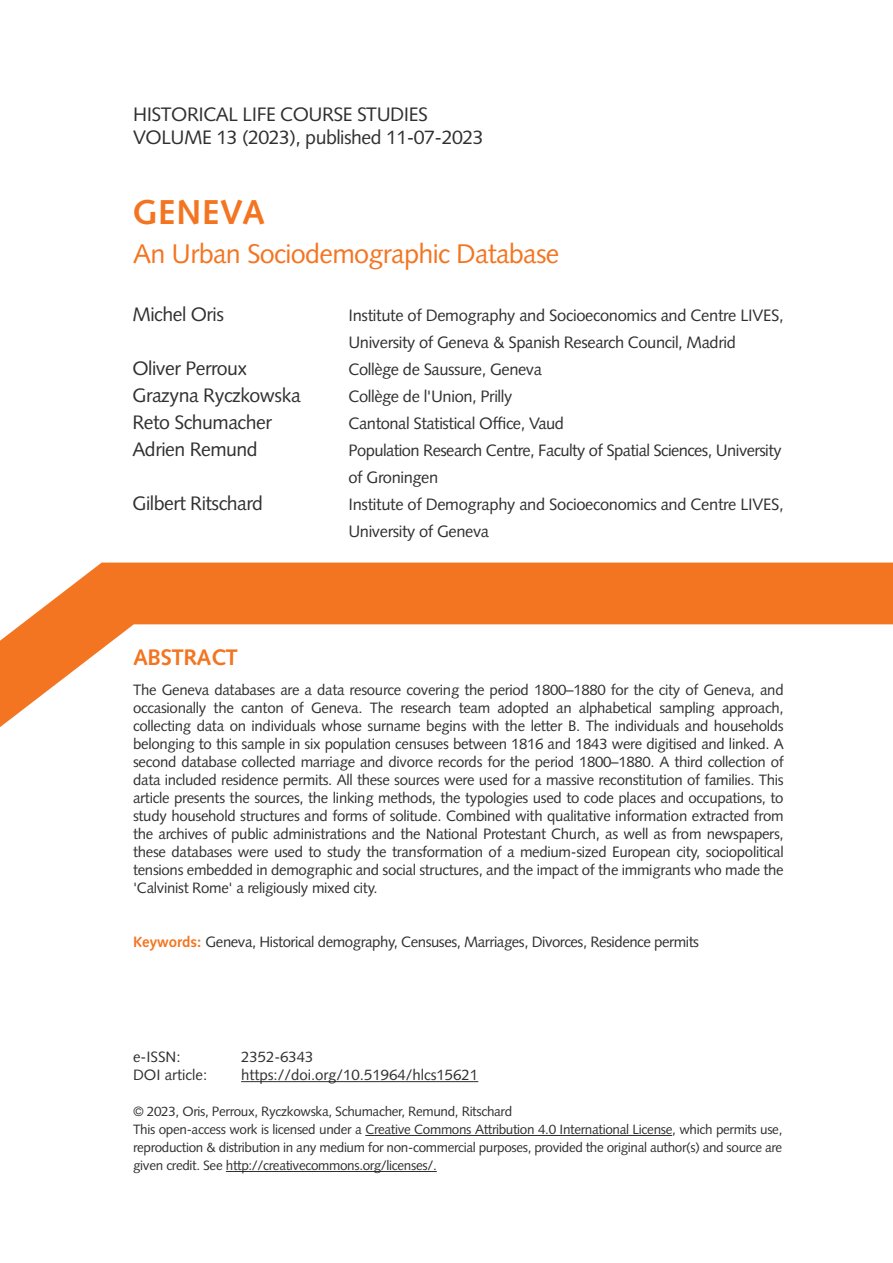
<style>
.page{position:relative;width:893px;height:1263px;background:#fff}
.page>*{position:absolute;margin:0;border:0;box-sizing:border-box;transform-origin:0 0}
.t1{font:700 34.5px "Syntax LT Std";letter-spacing:.025em;color:#f47521}
.t2{font:27px "Syntax LT Std";letter-spacing:-.025em;color:#f47521}
.t3{font:700 22.5px "Syntax LT Std";letter-spacing:-.025em;color:#f47521}
.Paragraph_Style_1{font:19.5px "Syntax LT Std";letter-spacing:-.025em;color:#312f30}
.Paragraph_Style_1-2{font:16.5px/27px "Syntax LT Std";letter-spacing:-.025em;color:#312f30}
.No_Spacing{font:15px/18px "Syntax LT Std";letter-spacing:-.02em;color:#312f30;text-align:justify}
.No_Spacing-2{font:15px "Syntax LT Std";color:#312f30}
.t4{font:13.5px/18px "Syntax LT Std";letter-spacing:-.025em;color:#312f30;text-align:justify}
.s1{font-weight:700;color:#f47521}
</style>
<div class="page">
<svg style="left:0;top:563px;width:893px;height:164px"></svg>
<hr style="left:241px;top:1081px;width:237px;height:1px;background:#312f30">
<hr style="left:365px;top:1135px;width:307px;height:1px;background:#312f30">
<hr style="left:226px;top:1171px;width:211px;height:1px;background:#312f30">
<p class="Paragraph_Style_1" style="left:133px;top:103px;width:296px">HISTORICAL LIFE COURSE STUDIES</p>
<p class="Paragraph_Style_1" style="left:133px;top:126px;width:352px">VOLUME 13 (2023), published 11-07-2023</p>
<p class="t1" style="left:132px;top:192px;width:134px">GENEVA</p>
<p class="t2" style="left:133px;top:238px;width:428px">An Urban Sociodemographic Database</p>
<p class="Paragraph_Style_1" style="left:132px;top:302px;width:93px">Michel Oris</p>
<p class="Paragraph_Style_1-2" style="left:348px;top:301px;width:437px">Institute of Demography and Socioeconomics and Centre LIVES,<br>University of Geneva &amp; Spanish Research Council, Madrid</p>
<p class="Paragraph_Style_1" style="left:132px;top:356px;width:116px">Oliver Perroux</p>
<p class="Paragraph_Style_1-2" style="left:348px;top:355px;width:195px">Collège de Saussure, Geneva</p>
<p class="Paragraph_Style_1" style="left:132px;top:383px;width:170px">Grazyna Ryczkowska</p>
<p class="Paragraph_Style_1-2" style="left:348px;top:382px;width:165px">Collège de l'Union, Prilly</p>
<p class="Paragraph_Style_1" style="left:132px;top:410px;width:141px">Reto Schumacher</p>
<p class="Paragraph_Style_1-2" style="left:348px;top:409px;width:217px">Cantonal Statistical Office, Vaud</p>
<p class="Paragraph_Style_1" style="left:132px;top:437px;width:127px">Adrien Remund</p>
<p class="Paragraph_Style_1-2" style="left:348px;top:436px;width:435px">Population Research Centre, Faculty of Spatial Sciences, University of Groningen</p>
<p class="Paragraph_Style_1" style="left:132px;top:491px;width:132px">Gilbert Ritschard</p>
<p class="Paragraph_Style_1-2" style="left:348px;top:490px;width:437px">Institute of Demography and Socioeconomics and Centre LIVES,<br>University of Geneva</p>
<p class="t3" style="left:133px;top:644px;width:106px">ABSTRACT</p>
<p class="No_Spacing" style="left:133px;top:680px;width:652px">The Geneva databases are a data resource covering the period 1800–1880 for the city of Geneva, and occasionally the canton of Geneva. The research team adopted an alphabetical sampling approach, collecting data on individuals whose surname begins with the letter B. The individuals and households belonging to this sample in six population censuses between 1816 and 1843 were digitised and linked. A second database collected marriage and divorce records for the period 1800–1880. A third collection of data included residence permits. All these sources were used for a massive reconstitution of families. This article presents the sources, the linking methods, the typologies used to code places and occupations, to study household structures and forms of solitude. Combined with qualitative information extracted from the archives of public administrations and the National Protestant Church, as well as from newspapers, these databases were used to study the transformation of a medium-sized European city, sociopolitical tensions embedded in demographic and social structures, and the impact of the immigrants who made the 'Calvinist Rome' a religiously mixed city.</p>
<p class="No_Spacing" style="left:133px;top:933px;width:567px"><span class="s1">Keywords:</span> Geneva, Historical demography, Censuses, Marriages, Divorces, Residence permits</p>
<p class="No_Spacing" style="left:133px;top:1048px;width:49px">e-ISSN:</p>
<p class="No_Spacing-2" style="left:241px;top:1048px;width:74px">2352-6343</p>
<p class="No_Spacing-2" style="left:133px;top:1066px;width:76px">DOI article:</p>
<p class="No_Spacing-2" style="left:241px;top:1066px;width:239px">https://doi.org/10.51964/hlcs15621</p>
<p class="t4" style="left:133px;top:1102px;width:381px">© 2023, Oris, Perroux, Ryczkowska, Schumacher, Remund, Ritschard</p>
<p class="t4" style="left:133px;top:1120px;width:651px">This open-access work is licensed under a Creative Commons Attribution 4.0 International License, which permits use, reproduction &amp; distribution in any medium for non-commercial purposes, provided the original author(s) and source are given credit. See http://creativecommons.org/licenses/.</p>
</div>
